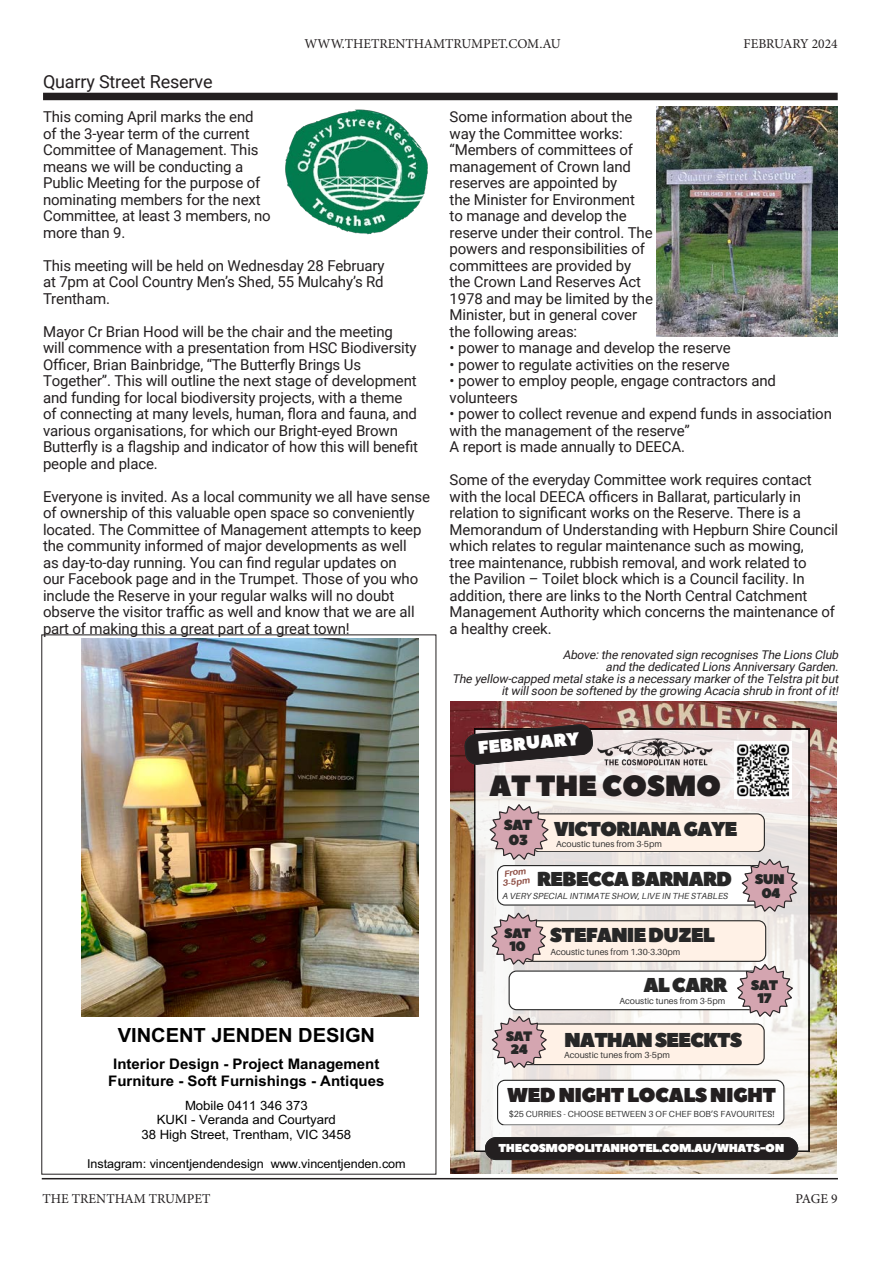
<style>
.page{position:relative;width:893px;height:1263px;background:#fff}
.page>*{position:absolute;margin:0;border:0;box-sizing:border-box;transform-origin:0 0}
.t1{font:29.25px "Peace Sans";letter-spacing:-.015em;color:#231f20}
.t2{font:20.1px "Peace Sans";letter-spacing:-.055em;color:#272727}
.t3{font:20.1px "Peace Sans";letter-spacing:-.035em;color:#231f20}
.t4{font:700 19.5px "Arial";letter-spacing:-.005em;color:#000}
.t5{font:18.15px "Peace Sans";color:#fff}
.Topic_headings{font:18px "Roboto";letter-spacing:-.01em;color:#231f20}
.t6{font:15px/16.5px "Roboto";letter-spacing:-.01em;color:#231f20}
.t7{font:14.7px/14.4px "Peace Sans";color:#272727;text-align:center}
.t8{font:700 14.55px/16.6px "Arial";color:#000;text-align:center}
.t9{font:13.95px/13.6px "Peace Sans";letter-spacing:-.055em;color:#272727;text-align:center}
.t10{font:13.65px/13.5px "Peace Sans";letter-spacing:-.055em;color:#272727;text-align:center}
.t11{font:13.5px "Minion Pro";color:#231f20}
.t12{font:12.75px/14.5px "Arial";letter-spacing:-.005em;color:#000;text-align:center}
.t13{font:12.3px "Arial";letter-spacing:-.005em;color:#000}
.t14{font:italic 12px/12px "Roboto";color:#231f20;text-align:right}
.t15{font:11.55px "Peace Sans";letter-spacing:-.04em;color:#fff}
.t16{font:8.85px "Aileron";color:#272727}
.t17{font:italic 8.85px "Aileron";color:#272727}
.t18{font:italic 700 8.85px/9.6px "Aileron";color:#864136;text-align:center}
</style>
<div class="page">
<hr style="left:42px;top:1178px;width:796px;height:1px;background:#231f20">
<div style="left:43px;top:93px;width:795px;height:7px;background:#231f20"></div>
<img style="left:285px;top:109px;width:143px;height:126px">
<img style="left:450px;top:702px;width:387px;height:471px">
<svg style="left:474px;top:729px;width:335px;height:422px"></svg>
<svg style="left:497px;top:1080px;width:287px;height:46px"></svg>
<svg style="left:464px;top:724px;width:130px;height:41px;background:#4b3f3f"></svg>
<div style="left:485px;top:1137px;width:313px;height:23px;background:#231f20"></div>
<img style="left:594px;top:735px;width:123px;height:36px">
<img style="left:734px;top:742px;width:57px;height:56px">
<svg style="left:490px;top:804px;width:308px;height:264px"></svg>
<img style="left:657px;top:106px;width:180px;height:231px">
<img style="left:81px;top:638px;width:337px;height:379px">
<p class="Topic_headings" style="left:43px;top:69px;width:171px">Quarry Street Reserve</p>
<p class="t11" style="left:304px;top:35px;width:258px">WWW.THETRENTHAMTRUMPET.COM.AU</p>
<p class="t11" style="left:744px;top:35px;width:96px">FEBRUARY 2024</p>
<p class="t6" style="left:43px;top:108px;width:229px">This coming April marks the end of the 3-year term of the current<br>Committee of Management. This means we will be conducting a<br>Public Meeting for the purpose of nominating members for the next<br>Committee, at least 3 members, no more than 9.</p>
<p class="t6" style="left:43px;top:257px;width:343px;text-align:justify">This meeting will be held on Wednesday 28 February at 7pm at Cool Country Men’s Shed, 55 Mulcahy’s Rd Trentham.</p>
<p class="t6" style="left:43px;top:323px;width:377px">Mayor Cr Brian Hood will be the chair and the meeting will commence with a presentation from HSC Biodiversity Officer, Brian Bainbridge, “The Butterfly Brings Us Together”. This will outline the next stage of development and funding for local biodiversity projects, with a theme of connecting at many levels, human, flora and fauna, and various organisations, for which our Bright-eyed Brown Butterfly is a flagship and indicator of how this will benefit people and place.</p>
<p class="t6" style="left:43px;top:488px;width:388px">Everyone is invited. As a local community we all have sense of ownership of this valuable open space so conveniently located. The Committee of Management attempts to keep the community informed of major developments as well<br>as day-to-day running. You can find regular updates on<br>our Facebook page and in the Trumpet. Those of you who include the Reserve in your regular walks will no doubt observe the visitor traffic as well and know that we are all part of making this a great part of a great town!</p>
<p class="t4" style="left:118px;top:1021px;width:259px">VINCENT JENDEN DESIGN</p>
<p class="t8" style="left:108px;top:1056px;width:278px">Interior Design - Project Management<br>Furniture - Soft Furnishings - Antiques</p>
<p class="t12" style="left:142px;top:1098px;width:211px">Mobile 0411 346 373<br>KUKI - Veranda and Courtyard<br>38 High Street, Trentham, VIC 3458</p>
<p class="t13" style="left:87px;top:1155px;width:320px">Instagram: vincentjendendesign www.vincentjenden.com</p>
<p class="t6" style="left:450px;top:108px;width:184px">Some information about the way the Committee works:</p>
<p class="t6" style="left:450px;top:141px;width:205px">“Members of committees of management of Crown land reserves are appointed by<br>the Minister for Environment<br>to manage and develop the reserve under their control. The powers and responsibilities of committees are provided by the Crown Land Reserves Act<br>1978 and may be limited by the<br>Minister, but in general cover the following areas:</p>
<p class="t6" style="left:450px;top:339px;width:283px">• power to manage and develop the reserve</p>
<p class="t6" style="left:450px;top:356px;width:282px">• power to regulate activities on the reserve</p>
<p class="t6" style="left:450px;top:372px;width:328px">• power to employ people, engage contractors and volunteers</p>
<p class="t6" style="left:450px;top:405px;width:384px">• power to collect revenue and expend funds in association with the management of the reserve”</p>
<p class="t6" style="left:450px;top:438px;width:237px">A report is made annually to DEECA.</p>
<p class="t6" style="left:450px;top:471px;width:390px">Some of the everyday Committee work requires contact with the local DEECA officers in Ballarat, particularly in relation to significant works on the Reserve. There is a Memorandum of Understanding with Hepburn Shire Council which relates to regular maintenance such as mowing,<br>tree maintenance, rubbish removal, and work related to<br>the Pavilion – Toilet block which is a Council facility. In addition, there are links to the North Central Catchment Management Authority which concerns the maintenance of a healthy creek.</p>
<p class="t14" style="left:563px;top:648px;width:280px">Above:the renovated sign recognises The Lions Club</p>
<p class="t14" style="left:606px;top:660px;width:237px">and the dedicated Lions Anniversary Garden.</p>
<p class="t14" style="left:452px;top:672px;width:391px">The yellow-capped metalstake is a necessary markerofthe Telstra pitbut itwillsoon be softened by the growing Acacia shrub in frontofit!</p>
<p class="t5" style="left:477px;top:735px;width:103px;rotate:-5deg">FEBRUARY</p>
<p class="t1" style="left:489px;top:766px;width:234px">AT THE COSMO</p>
<p class="t7" style="left:504px;top:819px;width:30px">SAT<br>03</p>
<p class="t2" style="left:554px;top:815px;width:185px">VICTORIANA GAYE</p>
<p class="t16" style="left:556px;top:839px;width:107px">Acoustic tunes from 3-5pm</p>
<p class="t18" style="left:501px;top:869px;width:29px;rotate:-7deg">From<br>3-5pm</p>
<p class="t2" style="left:537px;top:866px;width:197px">REBECCA BARNARD</p>
<p class="t17" style="left:502px;top:891px;width:227px">A VERY SPECIAL INTIMATE SHOW, LIVE IN THE STABLES</p>
<p class="t9" style="left:755px;top:873px;width:31px">SUN<br>04</p>
<p class="t10" style="left:504px;top:927px;width:28px">SAT</p>
<p class="t2" style="left:510px;top:922px;width:207px"><sub>10</sub> STEFANIE DUZEL</p>
<p class="t16" style="left:550px;top:947px;width:131px">Acoustic tunes from 1.30-3.30pm</p>
<p class="t2" style="left:643px;top:971px;width:86px">AL CARR</p>
<p class="t16" style="left:620px;top:996px;width:107px">Acoustic tunes from 3-5pm</p>
<p class="t9" style="left:751px;top:978px;width:29px">SAT<br>17</p>
<p class="t10" style="left:506px;top:1030px;width:28px">SAT<br>24</p>
<p class="t2" style="left:564px;top:1026px;width:180px">NATHAN SEECKTS</p>
<p class="t16" style="left:564px;top:1050px;width:107px">Acoustic tunes from 3-5pm</p>
<p class="t3" style="left:507px;top:1082px;width:270px">WED NIGHT LOCALS NIGHT</p>
<p class="t16" style="left:509px;top:1108px;width:267px">$25 CURRIES - CHOOSE BETWEEN 3 OF CHEF BOB’S FAVOURITES!</p>
<p class="t15" style="left:499px;top:1140px;width:287px">THECOSMOPOLITANHOTEL.COM.AU/WHATS-ON</p>
<p class="t11" style="left:43px;top:1189px;width:169px">THE TRENTHAM TRUMPET</p>
<p class="t11" style="left:795px;top:1189px;width:44px">PAGE 9</p>
</div>
